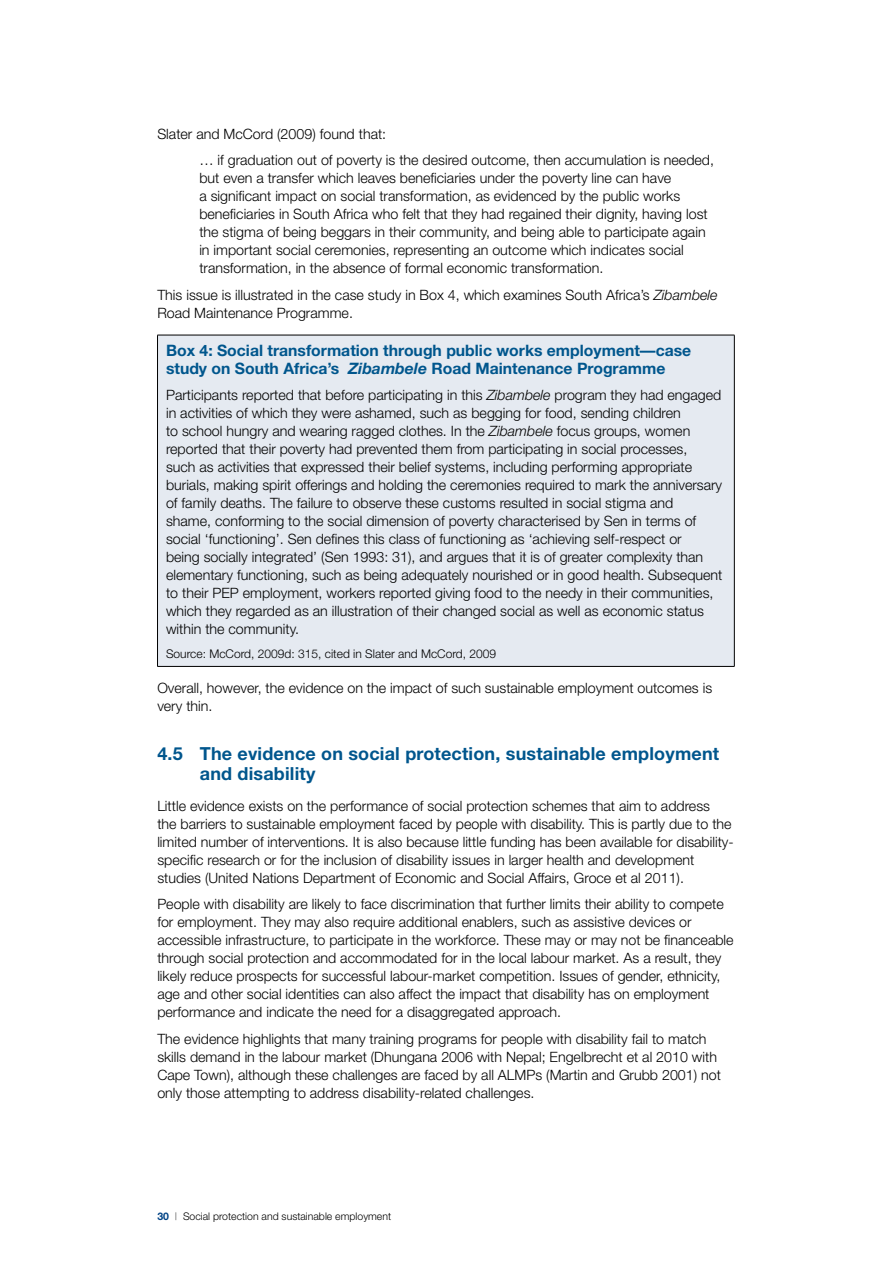
<style>
.page{position:relative;width:893px;height:1263px;background:#fff}
.page>*{position:absolute;margin:0;border:0;box-sizing:border-box;transform-origin:0 0}
.t1{font:700 18px/19.5px "Helvetica Neue";letter-spacing:.01em;color:#00568d}
.box_head{font:700 15.75px/18px "Helvetica Neue";color:#00568d}
.body{font:300 14.25px/18px "Helvetica Neue";color:#000}
.Body_Text_No_Spacing{font:300 14.25px/18px "Helvetica Neue";color:#000}
.body_indent{font:300 14.25px/18px "Helvetica Neue";color:#000}
.source{font:300 12px "Helvetica Neue";color:#000}
.t2{font:300 10.5px "Helvetica Neue";color:#000}
.s1{font-style:italic}
.s2{font-weight:700;color:#014386}
.s3{font-weight:100}
</style>
<div class="page">
<div style="left:158px;top:335px;width:576px;height:331px;background:#e5eaf1"></div>
<hr style="left:157px;top:335px;width:577px;height:1px;background:#000">
<hr style="left:157px;top:335px;width:1px;height:331px;background:#000">
<hr style="left:734px;top:335px;width:1px;height:331px;background:#000">
<hr style="left:157px;top:666px;width:577px;height:1px;background:#000">
<p class="body" style="left:157px;top:124px;width:230px">Slater and McCord (2009) found that:</p>
<p class="body_indent" style="left:199px;top:151px;width:516px">… if graduation out of poverty is the desired outcome, then accumulation is needed, but even a transfer which leaves beneficiaries under the poverty line can have<br>a significant impact on social transformation, as evidenced by the public works beneficiaries in South Africa who felt that they had regained their dignity, having lost the stigma of being beggars in their community, and being able to participate again in important social ceremonies, representing an outcome which indicates social transformation, in the absence of formal economic transformation.</p>
<p class="body" style="left:157px;top:285px;width:562px">This issue is illustrated in the case study in Box 4, which examines South Africa’s <span class="s1">Zibambele<br></span>Road Maintenance Programme.</p>
<p class="box_head" style="left:166px;top:341px;width:527px">Box 4: Social transformation through public works employment—case study on South Africa’s <span class="s1">Zibambele</span> Road Maintenance Programme</p>
<p class="body" style="left:166px;top:386px;width:558px">Participants reported that before participating in this <span class="s1">Zibambele</span> program they had engaged in activities of which they were ashamed, such as begging for food, sending children<br>to school hungry and wearing ragged clothes. In the <span class="s1">Zibambele</span> focus groups, women reported that their poverty had prevented them from participating in social processes,<br>such as activities that expressed their belief systems, including performing appropriate burials, making spirit offerings and holding the ceremonies required to mark the anniversary of family deaths. The failure to observe these customs resulted in social stigma and<br>shame, conforming to the social dimension of poverty characterised by Sen in terms of social ‘functioning’. Sen defines this class of functioning as ‘achieving self-respect or<br>being socially integrated’ (Sen 1993: 31), and argues that it is of greater complexity than elementary functioning, such as being adequately nourished or in good health. Subsequent to their PEP employment, workers reported giving food to the needy in their communities, which they regarded as an illustration of their changed social as well as economic status within the community.</p>
<p class="source" style="left:166px;top:646px;width:332px">Source: McCord, 2009d: 315, cited in Slater and McCord, 2009</p>
<p class="body" style="left:157px;top:679px;width:556px">Overall, however, the evidence on the impact of such sustainable employment outcomes is very thin.</p>
<p class="t1" style="left:200px;top:744px;width:521px;text-indent:-43px">4.5 The evidence on social protection, sustainable employment and disability</p>
<p class="Body_Text_No_Spacing" style="left:157px;top:796px;width:578px">Little evidence exists on the performance of social protection schemes that aim to address<br>the barriers to sustainable employment faced by people with disability. This is partly due to the limited number of interventions. It is also because little funding has been available for disability&shy;specific research or for the inclusion of disability issues in larger health and development studies (United Nations Department of Economic and Social Affairs, Groce et al 2011).</p>
<p class="Body_Text_No_Spacing" style="left:157px;top:895px;width:578px">People with disability are likely to face discrimination that further limits their ability to compete for employment. They may also require additional enablers, such as assistive devices or accessible infrastructure, to participate in the workforce. These may or may not be financeable through social protection and accommodated for in the local labour market. As a result, they likely reduce prospects for successful labour-market competition. Issues of gender, ethnicity, age and other social identities can also affect the impact that disability has on employment performance and indicate the need for a disaggregated approach.</p>
<p class="body" style="left:157px;top:1029px;width:565px">The evidence highlights that many training programs for people with disability fail to match skills demand in the labour market (Dhungana 2006 with Nepal; Engelbrecht et al 2010 with Cape Town), although these challenges are faced by all ALMPs (Martin and Grubb 2001) not only those attempting to address disability-related challenges.</p>
<p class="t2" style="left:157px;top:1210px;width:235px"><span class="s2">30</span> <span class="s3">|</span> Social protection and sustainable employment</p>
</div>
